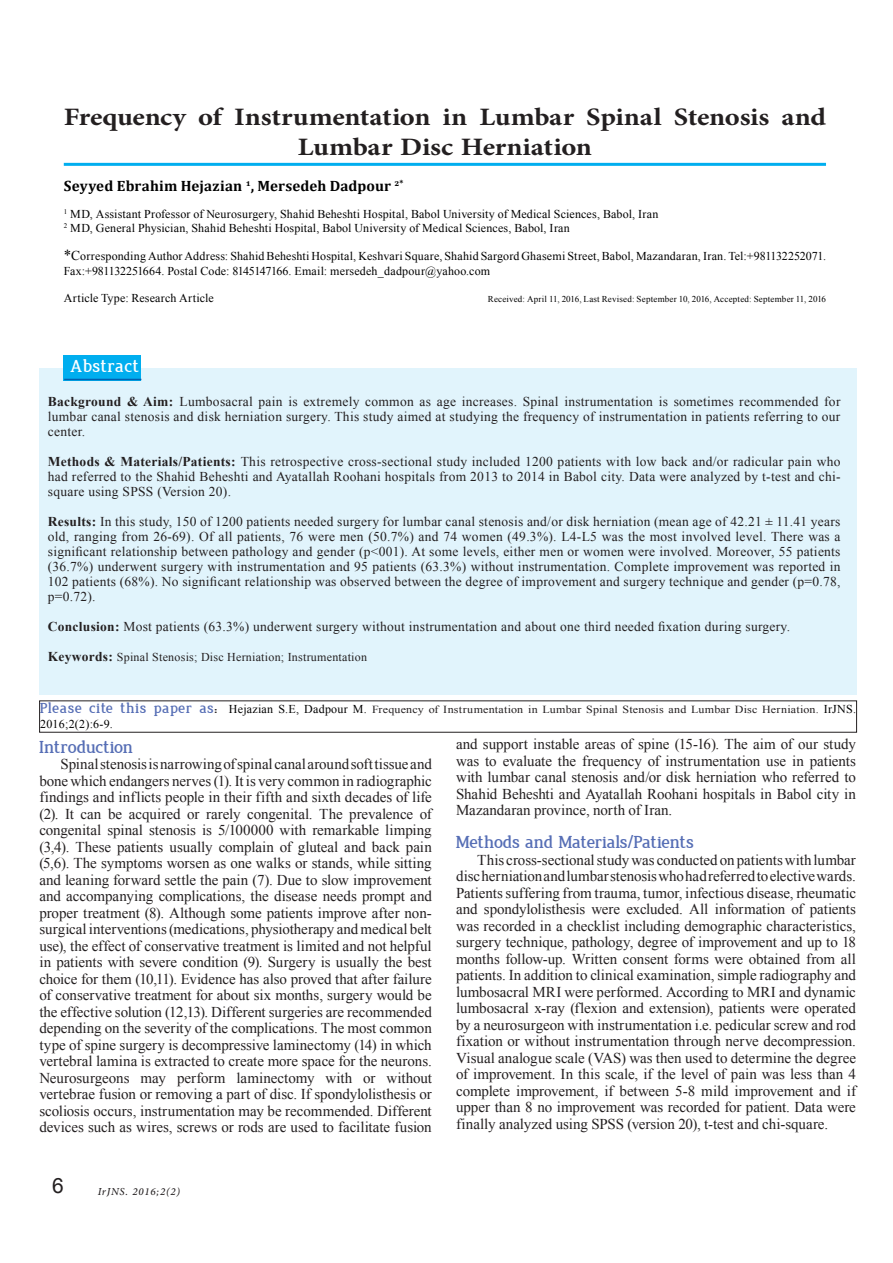
<style>
.page{position:relative;width:893px;height:1263px;background:#fff}
.page>*{position:absolute;margin:0;border:0;box-sizing:border-box;transform-origin:0 0}
.t1{font:700 35.1px/30px "Adobe Arabic";letter-spacing:-.005em;color:#231f20;text-align:center;scale:1.11 1}
.t2{font:21px "Arial";color:#231f20}
.t3{font:700 18px "Jura";letter-spacing:-.03em;color:#566eb5}
.t4{font:700 18px "Jura";color:#fff}
.t5{font:15px/16.5px "Times New Roman";letter-spacing:-.005em;color:#231f20;text-align:justify}
.t6{font:700 15px "Cambria";letter-spacing:.01em;color:#000}
.t7{font:italic 15px "Adobe Arabic";letter-spacing:.05em;color:#231f20}
.t8{font:13.5px/15px "Times New Roman";letter-spacing:.02em;color:#231f20;text-align:justify}
.t9{font:12px/15px "Times New Roman";letter-spacing:.01em;color:#000}
.t10{font:12px "Times New Roman";letter-spacing:.02em;color:#231f20}
.t11{font:10.8px "Times New Roman";letter-spacing:.015em;color:#231f20;scale:1.11 1}
.t12{font:9px "Times New Roman";letter-spacing:.02em;color:#000}
.s1{font-size:15px}
.s2{font-size:13.5px}
.s3{font-weight:700}
.s4{font-weight:700;font-size:13.5px}
.s5{font-family:"Jura";font-weight:700;font-size:15px;color:#566eb5}
.s6{font-family:"Jura";font-weight:700;font-size:15px}
.s7{font-size:12px;color:#000}
</style>
<div class="page">
<div style="left:39px;top:368px;width:818px;height:326px;background:#e1f4fc"></div>
<div style="left:64px;top:355px;width:77px;height:26px;background:#00aeef"></div>
<hr style="left:64px;top:379px;width:77px;height:1px;background:#015fae">
<hr style="left:64px;top:163px;width:762px;height:3px;background:#00aeef">
<p class="t1" style="left:64px;top:98px;width:688px">Frequency of Instrumentation in Lumbar Spinal Stenosis and<br>Lumbar Disc Herniation</p>
<p class="t6" style="left:64px;top:176px;width:341px">Seyyed Ebrahim Hejazian <sup>1</sup>, Mersedeh Dadpour <sup>2*</sup></p>
<p class="t9" style="left:64px;top:207px;width:596px"><sup>1</sup> MD, Assistant Professor of Neurosurgery, Shahid Beheshti Hospital, Babol University of Medical Sciences, Babol, Iran</p>
<p class="t9" style="left:64px;top:220px;width:508px"><sup>2</sup> MD, General Physician, Shahid Beheshti Hospital, Babol University of Medical Sciences, Babol, Iran</p>
<p class="t9" style="left:64px;top:249px;width:764px"><span class="s1">*</span><span class="s2">C</span>orresponding Author Address: Shahid Beheshti Hospital, Keshvari Square, Shahid Sargord Ghasemi Street, Babol, Mazandaran, Iran. Tel:+981132252071.<br>Fax:+981132251664. Postal Code: 8145147166. Email: mersedeh_dadpour@yahoo.com</p>
<p class="t9" style="left:64px;top:291px;width:151px">Article Type: Research Article</p>
<p class="t12" style="left:488px;top:293px;width:340px">Received: April 11, 2016, Last Revised: September 10, 2016, Accepted: September 11, 2016</p>
<p class="t4" style="left:71px;top:357px;width:70px">Abstract</p>
<p class="t8" style="left:48px;top:394px;width:794px"><span class="s3">Background &amp; Aim:</span> Lumbosacral pain is extremely common as age increases. Spinal instrumentation is sometimes recommended for lumbar canal stenosis and disk herniation surgery. This study aimed at studying the frequency of instrumentation in patients referring to our center.</p>
<p class="t8" style="left:48px;top:454px;width:794px"><span class="s3">Methods &amp; Materials/Patients:</span> This retrospective cross-sectional study included 1200 patients with low back and/or radicular pain who had referred to the Shahid Beheshti and Ayatallah Roohani hospitals from 2013 to 2014 in Babol city. Data were analyzed by t-test and chi&shy;square using SPSS (Version 20).</p>
<p class="t8" style="left:48px;top:514px;width:794px"><span class="s3">Results:</span> In this study, 150 of 1200 patients needed surgery for lumbar canal stenosis and/or disk herniation (mean age of 42.21 ± 11.41 years old, ranging from 26-69). Of all patients, 76 were men (50.7%) and 74 women (49.3%). L4-L5 was the most involved level. There was a significant relationship between pathology and gender (p&lt;001). At some levels, either men or women were involved. Moreover, 55 patients (36.7%) underwent surgery with instrumentation and 95 patients (63.3%) without instrumentation. Complete improvement was reported in 102 patients (68%). No significant relationship was observed between the degree of improvement and surgery technique and gender (p=0.78, p=0.72).</p>
<p class="t8" style="left:48px;top:619px;width:744px"><span class="s3">Conclusion:</span> Most patients (63.3%) underwent surgery without instrumentation and about one third needed fixation during surgery.</p>
<p class="t10" style="left:48px;top:649px;width:321px"><span class="s4">Keywords:</span> Spinal Stenosis; Disc Herniation; Instrumentation</p>
<p class="t11" style="left:40px;top:702px;width:736px"><span class="s5">Please cite this paper as</span><span class="s6">:</span> <span class="s7">Hejazian S.E, Dadpour M.</span> Frequency of Instrumentation in Lumbar Spinal Stenosis and Lumbar Disc Herniation. <span class="s7">IrJNS.</span></p>
<p class="t9" style="left:40px;top:716px;width:74px">2016;2(2):6-9.</p>
<p class="t3" style="left:39px;top:737px;width:96px">Introduction</p>
<p class="t5" style="left:39px;top:756px;width:394px;text-indent:21px">Spinal stenosis is narrowing of spinal canal around soft tissue and bone which endangers nerves (1). It is very common in radiographic findings and inflicts people in their fifth and sixth decades of life (2). It can be acquired or rarely congenital. The prevalence of congenital spinal stenosis is 5/100000 with remarkable limping (3,4). These patients usually complain of gluteal and back pain (5,6). The symptoms worsen as one walks or stands, while sitting and leaning forward settle the pain (7). Due to slow improvement and accompanying complications, the disease needs prompt and proper treatment (8). Although some patients improve after non&shy;surgical interventions (medications, physiotherapy and medical belt use), the effect of conservative treatment is limited and not helpful in patients with severe condition (9). Surgery is usually the best choice for them (10,11). Evidence has also proved that after failure of conservative treatment for about six months, surgery would be the effective solution (12,13). Different surgeries are recommended depending on the severity of the complications. The most common type of spine surgery is decompressive laminectomy (14) in which vertebral lamina is extracted to create more space for the neurons.<br>Neurosurgeons may perform laminectomy with or without vertebrae fusion or removing a part of disc. If spondylolisthesis or scoliosis occurs, instrumentation may be recommended. Different devices such as wires, screws or rods are used to facilitate fusion</p>
<p class="t5" style="left:456px;top:736px;width:401px">and support instable areas of spine (15-16). The aim of our study was to evaluate the frequency of instrumentation use in patients with lumbar canal stenosis and/or disk herniation who referred to Shahid Beheshti and Ayatallah Roohani hospitals in Babol city in Mazandaran province, north of Iran.</p>
<p class="t3" style="left:456px;top:833px;width:240px">Methods and Materials/Patients</p>
<p class="t5" style="left:456px;top:851px;width:401px;text-indent:21px">This cross-sectional study was conducted on patients with lumbar disc herniation and lumbar stenosis who had referred to elective wards.<br>Patients suffering from trauma, tumor, infectious disease, rheumatic and spondylolisthesis were excluded. All information of patients was recorded in a checklist including demographic characteristics, surgery technique, pathology, degree of improvement and up to 18 months follow-up. Written consent forms were obtained from all patients. In addition to clinical examination, simple radiography and lumbosacral MRI were performed. According to MRI and dynamic lumbosacral x-ray (flexion and extension), patients were operated by a neurosurgeon with instrumentation i.e. pedicular screw and rod fixation or without instrumentation through nerve decompression.<br>Visual analogue scale (VAS) was then used to determine the degree of improvement. In this scale, if the level of pain was less than 4 complete improvement, if between 5-8 mild improvement and if upper than 8 no improvement was recorded for patient. Data were finally analyzed using SPSS (version 20), t-test and chi-square.</p>
<p class="t2" style="left:52px;top:1172px;width:13px">6</p>
<p class="t7" style="left:98px;top:1181px;width:84px">IrJNS. 2016;2(2)</p>
</div>
